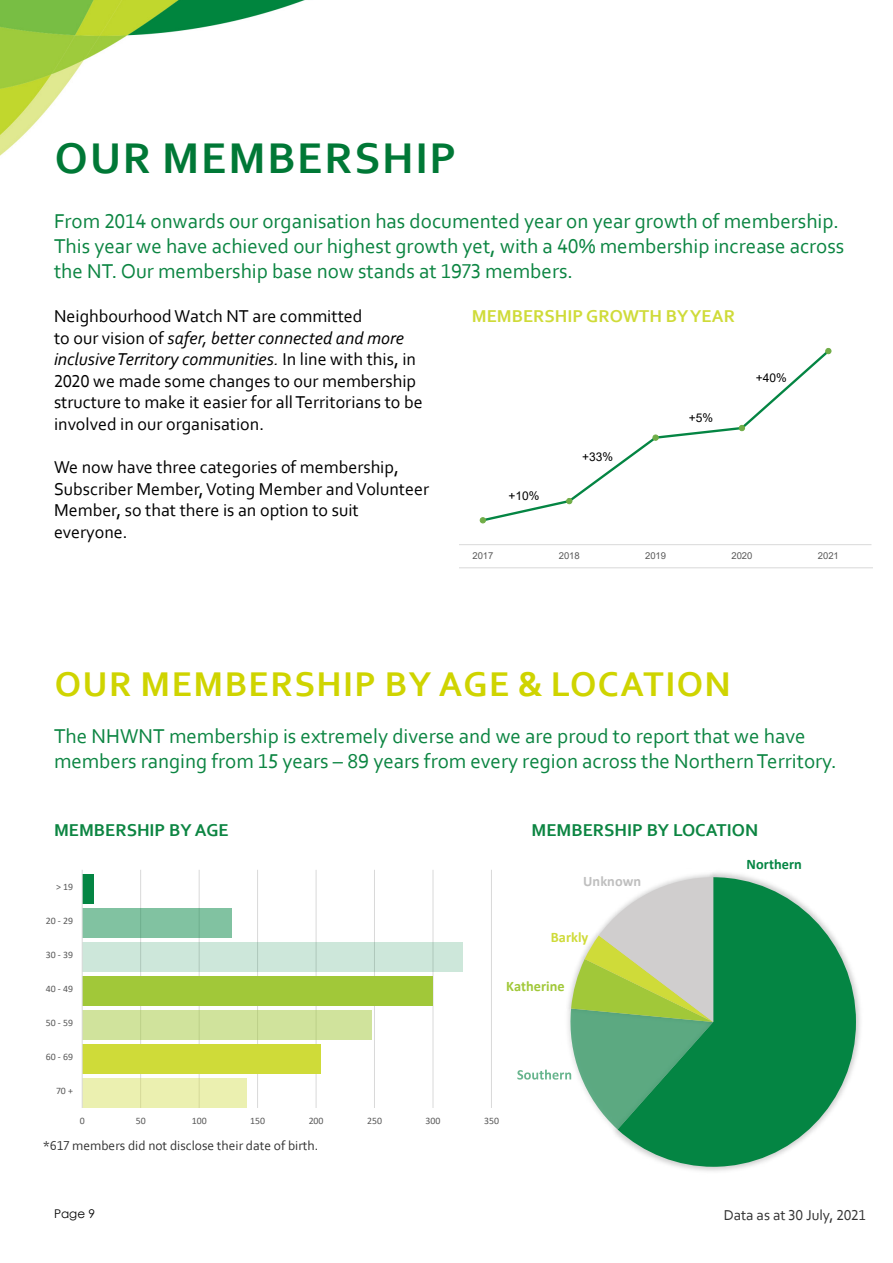
<style>
.page{position:relative;width:893px;height:1263px;background:#fff}
.page>*{position:absolute;margin:0;border:0;box-sizing:border-box;transform-origin:0 0}
.t1{font:700 45px "Corbel";letter-spacing:.04em;color:#007836}
.t2{font:700 36px "Corbel";letter-spacing:.04em;color:#cfd400}
.t3{font:21px/25.2px "Corbel";color:#0c8542}
.t4{font:18px/21.6px "Corbel";color:#000}
.t5{font:700 18px "Corbel";color:#0c8542}
.t6{font:700 18px "Corbel";color:#cfdb39}
.t7{font:15px "Corbel";color:#333}
.t8{font:700 14.55px "Calibri";color:#a1c839}
.t9{font:700 14.55px "Calibri";letter-spacing:.005em;color:#048543}
.t10{font:700 14.55px "Calibri";letter-spacing:.005em;color:#bfbfbf}
.t11{font:700 14.55px "Calibri";color:#cfdb39}
.t12{font:13.5px "Corbel";color:#333}
.t13{font:12px "Arial";color:#000}
.t14{font:12px "Century Gothic";color:#000}
.t15{font:9.9px "Calibri";color:#595959}
.t16{font:9.45px "Arial";letter-spacing:.005em;color:#595959}
.s1{font-style:italic}
</style>
<div class="page">
<img style="left:0;top:0;width:305px;height:156px">
<svg style="left:517px;top:872px;width:343px;height:299px"></svg>
<svg style="left:81px;top:870px;width:411px;height:238px"></svg>
<svg style="left:459px;top:347px;width:414px;height:221px"></svg>
<p class="t1" style="left:55px;top:131px;width:403px">OUR MEMBERSHIP</p>
<p class="t3" style="left:54px;top:208px;width:792px">From 2014 onwards our organisation has documented year on year growth of membership.<br>This year we have achieved our highest growth yet, with a 40% membership increase across the NT. Our membership base now stands at 1973 members.</p>
<p class="t6" style="left:472px;top:305px;width:265px">MEMBERSHIP GROWTH BY YEAR</p>
<p class="t4" style="left:54px;top:305px;width:310px">Neighbourhood Watch NT are committed</p>
<p class="t4" style="left:54px;top:326px;width:370px">to our vision of <span class="s1">safer, better connected and more inclusive Territory communities.</span> In line with this, in 2020 we made some changes to our membership structure to make it easier for all Territorians to be involved in our organisation.</p>
<p class="t4" style="left:54px;top:456px;width:377px">We now have three categories of membership, Subscriber Member, Voting Member and Volunteer Member, so that there is an option to suit everyone.</p>
<p class="t13" style="left:756px;top:369px;width:33px">+40%</p>
<p class="t13" style="left:689px;top:410px;width:26px">+5%</p>
<p class="t13" style="left:582px;top:449px;width:33px">+33%</p>
<p class="t13" style="left:509px;top:488px;width:33px">+10%</p>
<p class="t16" style="left:472px;top:549px;width:23px">2017</p>
<p class="t16" style="left:559px;top:549px;width:23px">2018</p>
<p class="t16" style="left:645px;top:549px;width:23px">2019</p>
<p class="t16" style="left:731px;top:549px;width:23px">2020</p>
<p class="t16" style="left:818px;top:549px;width:23px">2021</p>
<p class="t2" style="left:55px;top:662px;width:678px">OUR MEMBERSHIP BY AGE &amp; LOCATION</p>
<p class="t3" style="left:54px;top:723px;width:784px">The NHWNT membership is extremely diverse and we are proud to report that we have members ranging from 15 years – 89 years from every region across the Northern Territory.</p>
<p class="t5" style="left:54px;top:819px;width:176px">MEMBERSHIP BY AGE</p>
<p class="t5" style="left:531px;top:819px;width:228px">MEMBERSHIP BY LOCATION</p>
<p class="t15" style="left:56px;top:879px;width:19px">&gt; 19</p>
<p class="t15" style="left:46px;top:913px;width:29px">20 - 29</p>
<p class="t15" style="left:46px;top:947px;width:29px">30 - 39</p>
<p class="t15" style="left:46px;top:981px;width:29px">40 - 49</p>
<p class="t15" style="left:46px;top:1015px;width:29px">50 - 59</p>
<p class="t10" style="left:583px;top:870px;width:60px">Unknown</p>
<p class="t11" style="left:551px;top:927px;width:39px">Barkly</p>
<p class="t8" style="left:506px;top:976px;width:60px">Katherine</p>
<p class="t15" style="left:46px;top:1049px;width:29px">60 - 69</p>
<p class="t15" style="left:56px;top:1083px;width:19px">70 +</p>
<p class="t15" style="left:80px;top:1113px;width:6px">0</p>
<p class="t15" style="left:136px;top:1113px;width:11px">50</p>
<p class="t15" style="left:192px;top:1113px;width:16px">100</p>
<p class="t15" style="left:250px;top:1113px;width:16px">150</p>
<p class="t15" style="left:309px;top:1113px;width:16px">200</p>
<p class="t15" style="left:367px;top:1113px;width:16px">250</p>
<p class="t15" style="left:426px;top:1113px;width:16px">300</p>
<p class="t15" style="left:484px;top:1113px;width:16px">350</p>
<p class="t12" style="left:43px;top:1137px;width:277px">*617 members did not disclose their date of birth.</p>
<p class="t9" style="left:747px;top:854px;width:57px">Northern</p>
<p class="t14" style="left:54px;top:1205px;width:43px">Page 9</p>
<p class="t7" style="left:724px;top:1206px;width:144px">Data as at 30 July, 2021</p>
</div>
